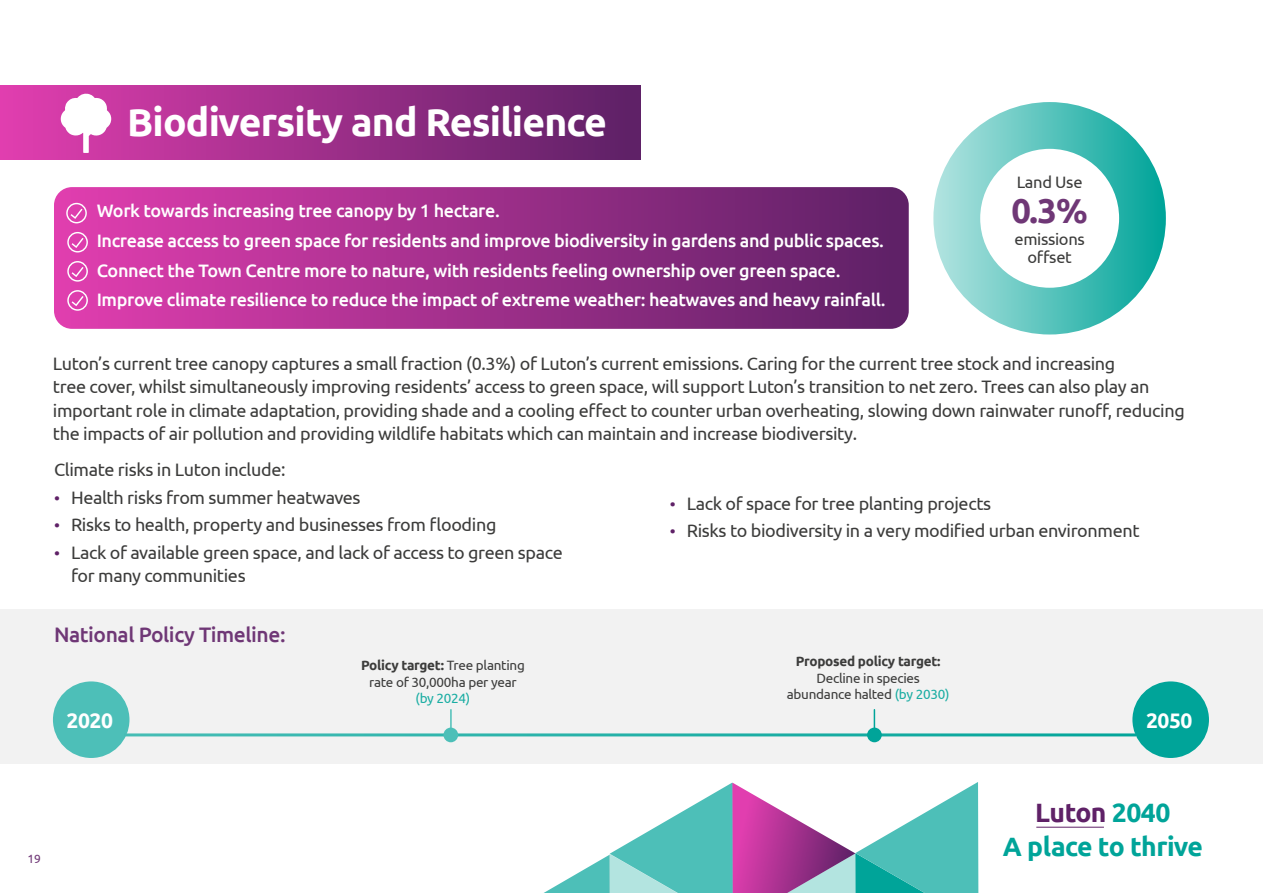
<style>
.page{position:relative;width:1263px;height:893px;background:#fff}
.page>*{position:absolute;margin:0;border:0;box-sizing:border-box;transform-origin:0 0}
.t1{font:700 39px "Ubuntu";letter-spacing:-.02em;color:#fff}
.t2{font:700 34.5px "Ubuntu";color:#6f3776}
.t3{font:700 26.55px "Ubuntu";letter-spacing:-.02em;color:#00a499}
.t4{font:700 26.55px "Ubuntu";letter-spacing:-.02em;color:#5f2167}
.t5{font:500 21px "Ubuntu";letter-spacing:-.02em;color:#6f3776}
.t6{font:700 21px "Ubuntu";letter-spacing:-.02em;color:#fff}
.t7{font:18px/23.2px "Ubuntu";letter-spacing:-.02em;color:#3c3c3b}
.t8{font:500 18px "Ubuntu";letter-spacing:-.02em;color:#fff}
.t9{font:16.5px/18px "Ubuntu";letter-spacing:-.02em;color:#3c3c3b;text-align:center}
.t10{font:13.5px/16.5px "Ubuntu";letter-spacing:-.02em;color:#3c3c3b;text-align:center}
.t11{font:12px "Ubuntu";color:#6f3776}
.s1{font-size:16.5px;color:#5f2167}
.s2{font-weight:700}
.s3{color:#1aada3}
.s4{color:#00a499}
</style>
<div class="page">
<hr style="left:1036px;top:827px;width:68px;height:1px;background:#5f2167">
<div style="left:0;top:85px;width:640px;height:75px;background:linear-gradient(to right,#e13eaf,#5d2166)"></div>
<svg style="left:54px;top:187px;width:855px;height:142px;background:#9e308a"></svg>
<svg style="left:69px;top:207px;width:15px;height:13px"></svg>
<div style="left:66px;top:203px;width:21px;height:20px;border:1px solid #fff;border-radius:50%"></div>
<svg style="left:70px;top:265px;width:15px;height:13px"></svg>
<div style="left:67px;top:261px;width:21px;height:21px;border:1px solid #fff;border-radius:50%"></div>
<svg style="left:70px;top:236px;width:15px;height:13px"></svg>
<div style="left:67px;top:232px;width:21px;height:21px;border:1px solid #fff;border-radius:50%"></div>
<svg style="left:70px;top:294px;width:15px;height:13px"></svg>
<div style="left:67px;top:290px;width:21px;height:21px;border:1px solid #fff;border-radius:50%"></div>
<svg style="left:59px;top:93px;width:52px;height:60px"></svg>
<div style="left:933px;top:102px;width:233px;height:232px;background:linear-gradient(to right,#b4e4e1,#00a499);border-radius:116px"></div>
<div style="left:980px;top:149px;width:139px;height:139px;background:#fff;border-radius:50%"></div>
<div style="left:0;top:609px;width:1263px;height:155px;background:#f2f2f2"></div>
<div style="left:53px;top:681px;width:76px;height:77px;background:#4dbfb8;border-radius:50%"></div>
<div style="left:1132px;top:681px;width:77px;height:77px;background:#00a499;border-radius:50%"></div>
<hr style="left:124px;top:733px;width:1012px;height:3px;background:#fff">
<div style="left:443px;top:728px;width:15px;height:14px;background:#4dbfb8;border-radius:50%"></div>
<hr style="left:450px;top:710px;width:2px;height:23px;background:#4dbfb8">
<div style="left:867px;top:728px;width:15px;height:14px;background:#00a499;border-radius:50%"></div>
<svg style="left:874px;top:710px;width:1px;height:18px"></svg>
<svg style="left:544px;top:782px;width:434px;height:111px"></svg>
<p class="t1" style="left:127px;top:98px;width:481px">Biodiversity and Resilience</p>
<p class="t8" style="left:97px;top:200px;width:405px">Work towards increasing tree canopy by 1 hectare.</p>
<p class="t8" style="left:97px;top:229px;width:789px">Increase access to green space for residents and improve biodiversity in gardens and public spaces.</p>
<p class="t8" style="left:97px;top:259px;width:745px">Connect the Town Centre more to nature, with residents feeling ownership over green space.</p>
<p class="t8" style="left:97px;top:288px;width:790px">Improve climate resilience to reduce the impact of extreme weather: heatwaves and heavy rainfall.</p>
<p class="t9" style="left:1017px;top:173px;width:67px">Land Use</p>
<p class="t2" style="left:1011px;top:190px;width:78px">0.3%</p>
<p class="t9" style="left:1014px;top:230px;width:72px">emissions offset</p>
<p class="t7" style="left:53px;top:351px;width:1133px">Luton’s current tree canopy captures a small fraction (0.3%) of Luton’s current emissions. Caring for the current tree stock and increasing<br>tree cover, whilst simultaneously improving residents’ access to green space, will support Luton’s transition to net zero. Trees can also play an important role in climate adaptation, providing shade and a cooling effect to counter urban overheating, slowing down rainwater runoff, reducing the impacts of air pollution and providing wildlife habitats which can maintain and increase biodiversity.</p>
<p class="t7" style="left:54px;top:458px;width:233px">Climate risks in Luton include:</p>
<p class="t7" style="left:54px;top:485px;width:308px"><span class="s1">•</span> Health risks from summer heatwaves</p>
<p class="t7" style="left:54px;top:513px;width:444px"><span class="s1">•</span> Risks to health, property and businesses from flooding</p>
<p class="t7" style="left:71px;top:540px;width:493px;text-indent:-17px"><span class="s1">•</span> Lack of available green space, and lack of access to green space for many communities</p>
<p class="t7" style="left:670px;top:491px;width:323px"><span class="s1">•</span> Lack of space for tree planting projects</p>
<p class="t7" style="left:670px;top:519px;width:471px"><span class="s1">•</span> Risks to biodiversity in a very modified urban environment</p>
<p class="t5" style="left:54px;top:621px;width:233px">National Policy Timeline:</p>
<p class="t10" style="left:361px;top:657px;width:165px"><span class="s2">Policy target:</span> Tree planting rate of 30,000ha per year <span class="s3">(by 2024)</span></p>
<p class="t10" style="left:787px;top:653px;width:164px"><span class="s2">Proposed policy target:<br></span>Decline in species abundance halted <span class="s3">(by 2030)</span></p>
<p class="t6" style="left:67px;top:708px;width:48px">2020</p>
<p class="t6" style="left:1146px;top:708px;width:48px">2050</p>
<p class="t11" style="left:28px;top:851px;width:15px">19</p>
<h3 class="t4" style="left:1035px;top:796px;width:137px">Luton <span class="s4">2040</span></h3>
<h3 class="t3" style="left:1003px;top:831px;width:201px">A place to thrive</h3>
</div>
